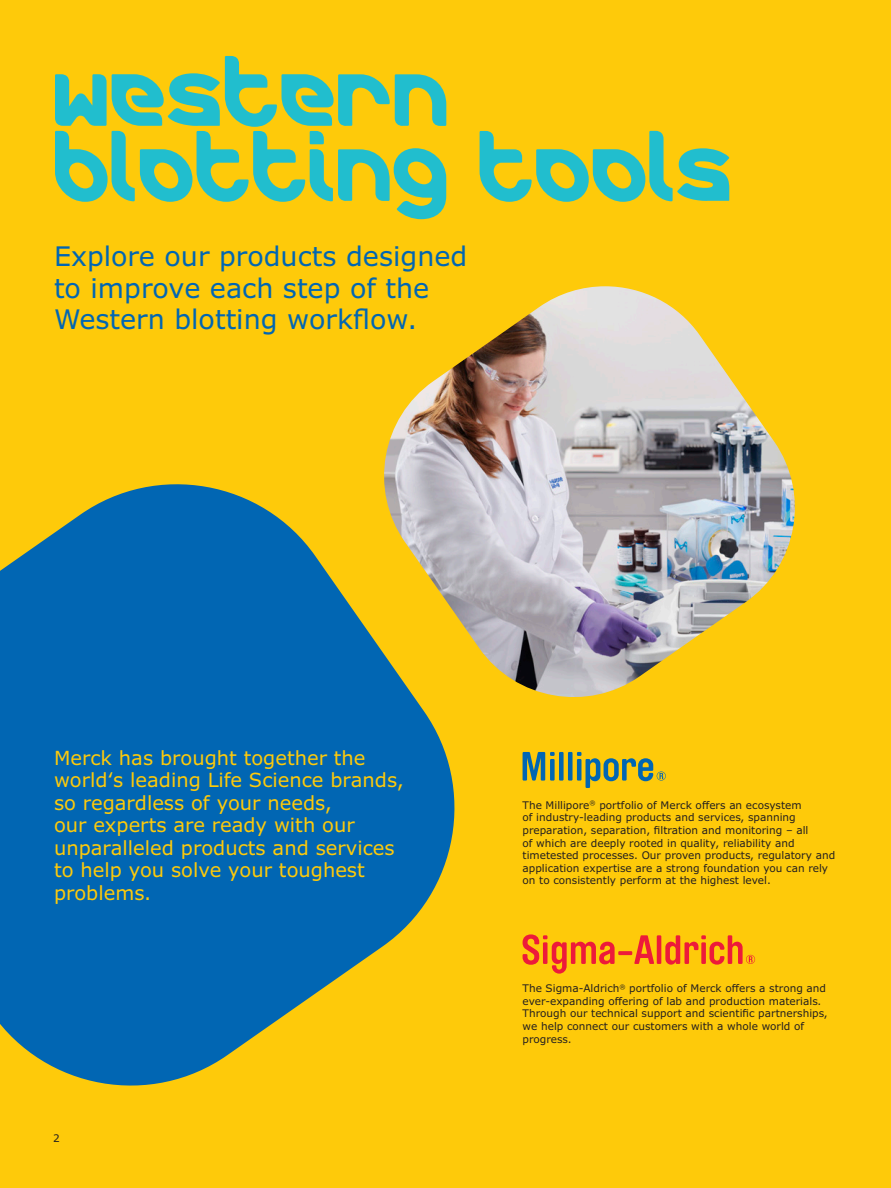
<style>
.page{position:relative;width:891px;height:1188px;background:#feca0a}
.page>*{position:absolute;margin:0;border:0;box-sizing:border-box;transform-origin:0 0}
.Merck_Headline_54_54{font:75px/75px "Merck";color:#21bece}
.Subhead_16_19{font:27px/31.5px "Verdana Pro";color:#0166b3}
.Subhead_16_19-2{font:19.5px/22.5px "Verdana Pro";color:#feca0a}
.Caption_7_9{font:10.5px/12.6px "Verdana Pro";color:#231f20}
</style>
<div class="page">
<img style="left:385px;top:286px;width:410px;height:411px">
<svg style="left:0;top:461px;width:477px;height:625px;fill:#0166b3"></svg>
<svg style="left:577px;top:752px;width:89px;height:36px"></svg>
<div style="left:568px;top:752px;width:5px;height:29px;background:#0166b3"></div>
<div style="left:559px;top:752px;width:5px;height:29px;background:#0166b3"></div>
<svg style="left:523px;top:752px;width:32px;height:29px"></svg>
<svg style="left:523px;top:934px;width:92px;height:40px"></svg>
<div style="left:543px;top:942px;width:5px;height:22px;background:#ed1a3a"></div>
<svg style="left:618px;top:951px;width:14px;height:4px"></svg>
<svg style="left:665px;top:935px;width:90px;height:30px"></svg>
<hr style="left:657px;top:935px;width:4px;height:29px;background:#ed1a3a">
<svg style="left:634px;top:935px;width:20px;height:29px"></svg>
<p class="Merck_Headline_54_54" style="left:54px;top:62px;width:681px">WESTERN<br>BLOTTING TOOLS</p>
<p class="Subhead_16_19" style="left:54px;top:241px;width:415px">Explore our products designed to improve each step of the<br>Western blotting workflow.</p>
<p class="Subhead_16_19-2" style="left:54px;top:747px;width:351px">Merck has brought together the world‘s leading Life Science brands, so regardless of your needs,<br>our experts are ready with our unparalleled products and services to help you solve your toughest problems.</p>
<p class="Caption_7_9" style="left:53px;top:1132px;width:8px">2</p>
<p class="Caption_7_9" style="left:523px;top:799px;width:314px">The Millipore<sup>®</sup> portfolio of Merck offers an ecosystem<br>of industry-leading products and services, spanning preparation, separation, filtration and monitoring – all<br>of which are deeply rooted in quality, reliability and timetested processes. Our proven products, regulatory and application expertise are a strong foundation you can rely on to consistently perform at the highest level.</p>
<p class="Caption_7_9" style="left:523px;top:982px;width:307px">The Sigma-Aldrich<sup>®</sup> portfolio of Merck offers a strong and ever-expanding offering of lab and production materials.<br>Through our technical support and scientific partnerships, we help connect our customers with a whole world of progress.</p>
</div>
